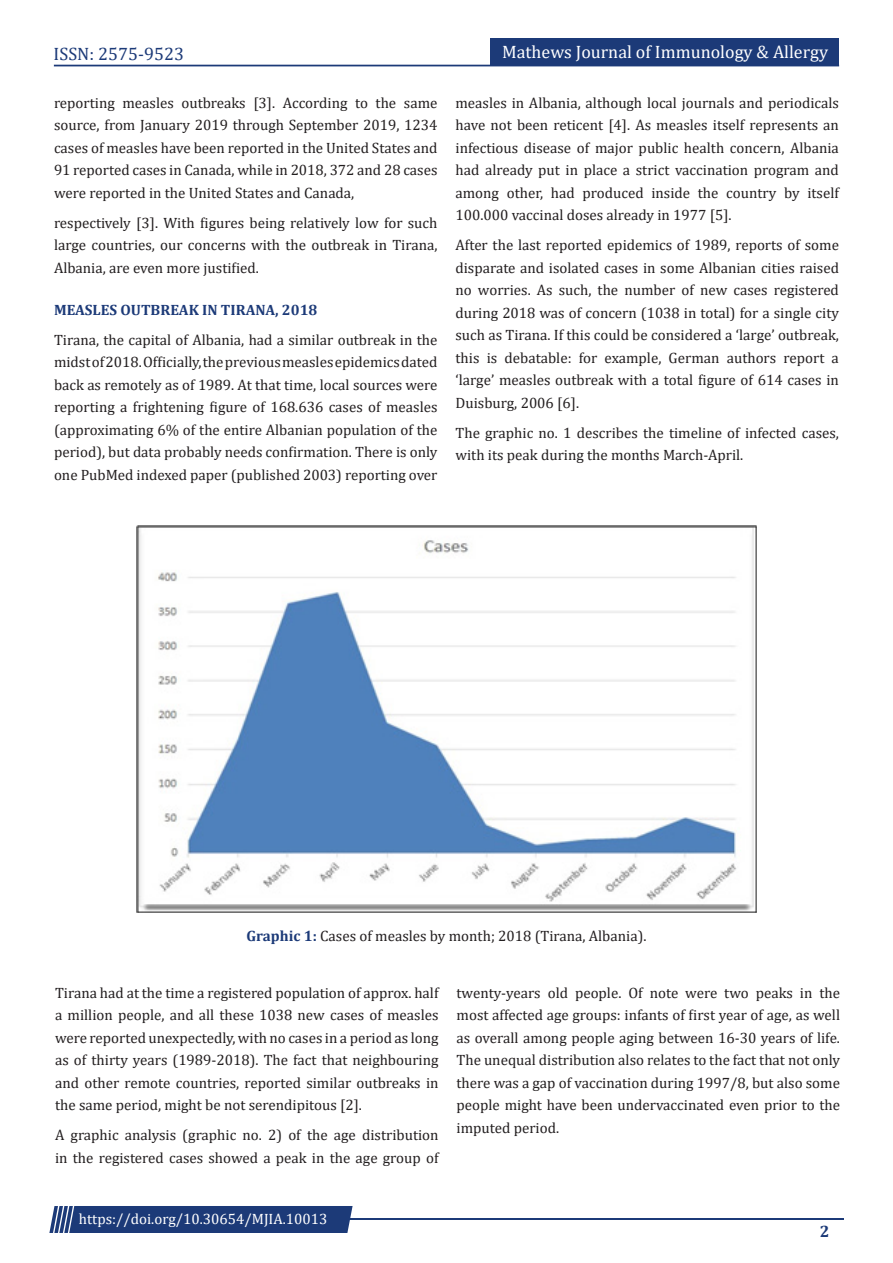
<style>
.page{position:relative;width:893px;height:1263px;background:#fff}
.page>*{position:absolute;margin:0;border:0;box-sizing:border-box;transform-origin:0 0}
.t1{font:18px "Cambria";color:#fff}
.t2{font:18px "Cambria";color:#1c3a78}
.t3{font:700 16.5px "Cambria";color:#1c3a78}
.t4{font:15px/22.5px "Cambria";color:#231f20;text-align:justify}
.t5{font:15px "Cambria";color:#fff}
.t6{font:700 15px "Cambria";color:#1c3a78}
.s1{font-weight:700;color:#1c3a78}
</style>
<div class="page">
<div style="left:54px;top:65px;width:785px;height:1px;border:1px solid #1c3a78"></div>
<div style="left:490px;top:39px;width:349px;height:27px;background:#1c3a78"></div>
<hr style="left:310px;top:1219px;width:534px;height:1px;background:#1c3a78">
<div style="left:49px;top:1206px;width:304px;height:27px;background:#1c3a78"></div>
<img style="left:137px;top:525px;width:619px;height:387px">
<p class="t2" style="left:54px;top:43px;width:132px">ISSN: 2575-9523</p>
<p class="t4" style="left:54px;top:91px;width:385px">reporting measles outbreaks [3]. According to the same source, from January 2019 through September 2019, 1234 cases of measles have been reported in the United States and 91 reported cases in Canada, while in 2018, 372 and 28 cases were reported in the United States and Canada,</p>
<p class="t4" style="left:54px;top:211px;width:385px">respectively [3]. With figures being relatively low for such large countries, our concerns with the outbreak in Tirana, Albania, are even more justified.</p>
<p class="t6" style="left:54px;top:299px;width:265px">MEASLES OUTBREAK IN TIRANA, 2018</p>
<p class="t4" style="left:54px;top:328px;width:385px">Tirana, the capital of Albania, had a similar outbreak in the midst of 2018. Officially, the previous measles epidemics dated back as remotely as of 1989. At that time, local sources were reporting a frightening figure of 168.636 cases of measles (approximating 6% of the entire Albanian population of the period), but data probably needs confirmation. There is only one PubMed indexed paper (published 2003) reporting over</p>
<p class="t1" style="left:502px;top:41px;width:327px">Mathews Journal of Immunology &amp; Allergy</p>
<p class="t4" style="left:455px;top:91px;width:385px">measles in Albania, although local journals and periodicals have not been reticent [4]. As measles itself represents an infectious disease of major public health concern, Albania had already put in place a strict vaccination program and among other, had produced inside the country by itself 100.000 vaccinal doses already in 1977 [5].</p>
<p class="t4" style="left:455px;top:234px;width:385px">After the last reported epidemics of 1989, reports of some disparate and isolated cases in some Albanian cities raised no worries. As such, the number of new cases registered during 2018 was of concern (1038 in total) for a single city such as Tirana. If this could be considered a ‘large’ outbreak, this is debatable: for example, German authors report a ‘large’ measles outbreak with a total figure of 614 cases in Duisburg, 2006 [6].</p>
<p class="t4" style="left:455px;top:421px;width:385px">The graphic no. 1 describes the timeline of infected cases, with its peak during the months March-April.</p>
<p class="t4" style="left:246px;top:924px;width:402px"><span class="s1">Graphic 1:</span> Cases of measles by month; 2018 (Tirana, Albania).</p>
<p class="t4" style="left:55px;top:981px;width:385px">Tirana had at the time a registered population of approx. half a million people, and all these 1038 new cases of measles were reported unexpectedly, with no cases in a period as long as of thirty years (1989-2018). The fact that neighbouring and other remote countries, reported similar outbreaks in the same period, might be not serendipitous [2].</p>
<p class="t4" style="left:55px;top:1123px;width:385px">A graphic analysis (graphic no. 2) of the age distribution in the registered cases showed a peak in the age group of</p>
<p class="t4" style="left:457px;top:981px;width:385px">twenty-years old people. Of note were two peaks in the most affected age groups: infants of first year of age, as well as overall among people aging between 16-30 years of life.<br>The unequal distribution also relates to the fact that not only there was a gap of vaccination during 1997/8, but also some people might have been undervaccinated even prior to the imputed period.</p>
<p class="t5" style="left:79px;top:1210px;width:250px">https://doi.org/10.30654/MJIA.10013</p>
<p class="t3" style="left:820px;top:1220px;width:11px">2</p>
</div>
